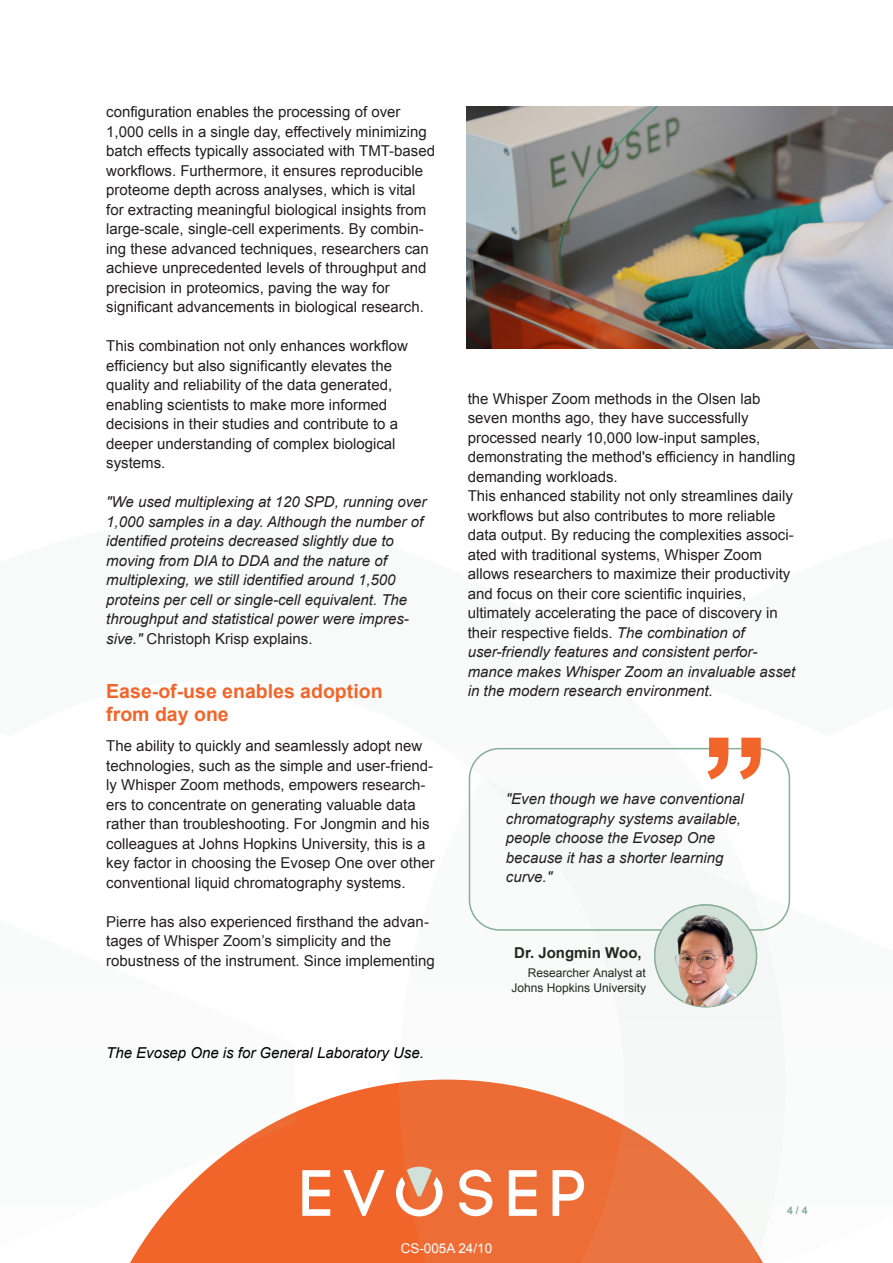
<style>
.page{position:relative;width:893px;height:1263px;background:#fff}
.page>*{position:absolute;margin:0;border:0;box-sizing:border-box;transform-origin:0 0}
.t1{font:700 19.5px/23.4px "Arial";color:#f2652a}
.t2{font:15px/19.5px "Arial";color:#231f20}
.t3{font:italic 15px/19.5px "Arial";color:#231f20}
.t4{font:italic 15px "Arial";color:#000}
.t5{font:700 15px "Arial";color:#222721}
.t6{font:13.5px "Arial";color:#fff}
.t7{font:12px/14.4px "Arial";color:#222721;text-align:right}
.t8{font:700 10.5px "Arial";color:#87af9a}
.s1{font-style:normal}
.s2{font-style:italic}
</style>
<div class="page">
<svg style="left:130px;top:737px;width:656px;height:526px"></svg>
<svg style="left:302px;top:1170px;width:28px;height:46px"></svg>
<svg style="left:459px;top:1170px;width:33px;height:46px"></svg>
<svg style="left:509px;top:1170px;width:28px;height:46px"></svg>
<svg style="left:343px;top:1170px;width:42px;height:46px"></svg>
<svg style="left:553px;top:1170px;width:31px;height:46px"></svg>
<svg style="left:396px;top:1167px;width:47px;height:49px"></svg>
<div style="left:469px;top:748px;width:321px;height:183px;border:2px solid #87af9a;border-radius:30px"></div>
<svg style="left:707px;top:738px;width:54px;height:41px"></svg>
<div style="left:655px;top:905px;width:101px;height:102px;background:#d2e1d8;border-radius:50%"></div>
<img style="left:667px;top:915px;width:87px;height:92px">
<img style="left:467px;top:106px;width:426px;height:243px">
<p class="t2" style="left:106px;top:102px;width:330px">configuration enables the processing of over 1,000 cells in a single day, effectively minimizing batch effects typically associated with TMT-based workflows. Furthermore, it ensures reproducible proteome depth across analyses, which is vital for extracting meaningful biological insights from large-scale, single-cell experiments. By combin&shy;ing these advanced techniques, researchers can achieve unprecedented levels of throughput and precision in proteomics, paving the way for significant advancements in biological research.</p>
<p class="t2" style="left:106px;top:336px;width:303px">This combination not only enhances workflow efficiency but also significantly elevates the quality and reliability of the data generated, enabling scientists to make more informed decisions in their studies and contribute to a deeper understanding of complex biological systems.</p>
<p class="t3" style="left:106px;top:492px;width:322px">"We used multiplexing at 120 SPD, running over 1,000 samples in a day. Although the number of identified proteins decreased slightly due to moving from DIA to DDA and the nature of multiplexing, we still identified around 1,500 proteins per cell or single-cell equivalent. The throughput and statistical power were impres&shy;sive. " <span class="s1">Christoph Krisp explains.</span></p>
<h1 class="t1" style="left:106px;top:680px;width:278px">Ease-of-use enables adoption from day one</h1>
<p class="t2" style="left:106px;top:736px;width:330px">The ability to quickly and seamlessly adopt new technologies, such as the simple and user-friend&shy;ly Whisper Zoom methods, empowers research&shy;ers to concentrate on generating valuable data rather than troubleshooting. For Jongmin and his colleagues at Johns Hopkins University, this is a key factor in choosing the Evosep One over other conventional liquid chromatography systems.</p>
<p class="t2" style="left:106px;top:912px;width:330px">Pierre has also experienced firsthand the advan&shy;tages of Whisper Zoom’s simplicity and the robustness of the instrument. Since implementing</p>
<p class="t4" style="left:106px;top:1043px;width:319px">The Evosep One is for General Laboratory Use.</p>
<p class="t2" style="left:468px;top:389px;width:329px">the Whisper Zoom methods in the Olsen lab seven months ago, they have successfully processed nearly 10,000 low-input samples, demonstrating the method's efficiency in handling demanding workloads.<br>This enhanced stability not only streamlines daily workflows but also contributes to more reliable data output. By reducing the complexities associ&shy;ated with traditional systems, Whisper Zoom allows researchers to maximize their productivity and focus on their core scientific inquiries, ultimately accelerating the pace of discovery in their respective fields. <span class="s2">The combination of user-friendly features and consistent perfor&shy;mance makes Whisper Zoom an invaluable asset in the modern research environment.</span></p>
<p class="t3" style="left:506px;top:790px;width:239px">"Even though we have conventional chromatography systems available, people choose the Evosep One because it has a shorter learning curve."</p>
<p class="t5" style="left:514px;top:943px;width:129px">Dr. Jongmin Woo,</p>
<p class="t7" style="left:511px;top:966px;width:136px">Researcher Analyst at<br>Johns Hopkins University</p>
<p class="t8" style="left:787px;top:1203px;width:22px">4 / 4</p>
<p class="t6" style="left:401px;top:1239px;width:93px">CS-005A 24/10</p>
</div>
